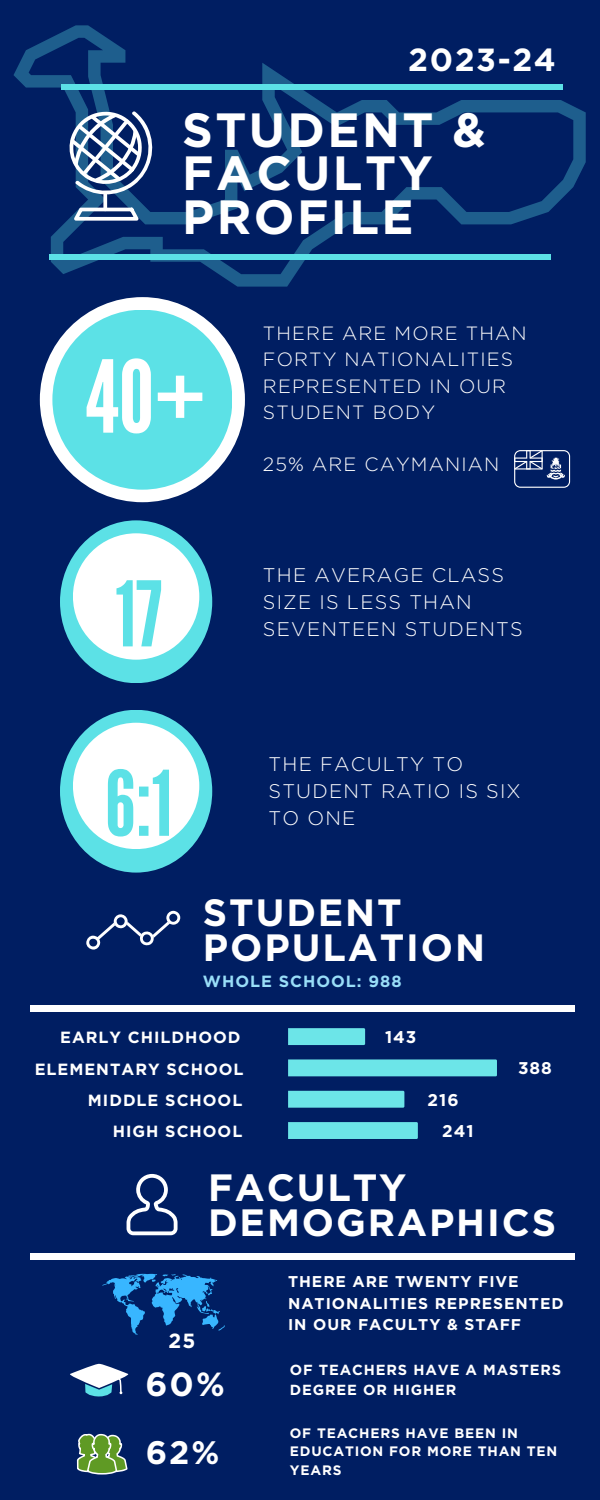
<style>
.page{position:relative;width:600px;height:1500px;background:#001e62}
.page>*{position:absolute;margin:0;border:0;box-sizing:border-box;transform-origin:0 0}
.t1{font:100px "League Gothic";color:#fff}
.t2{font:90px "League Gothic";color:#5ce1e6}
.t3{font:700 48px/43.5px "Gotham";letter-spacing:.05em;color:#fff}
.t4{font:700 38px/34.5px "Gotham";letter-spacing:.05em;color:#fff}
.t5{font:700 33.4px "Gotham";color:#fff}
.t6{font:700 32.5px "Gotham";color:#fff}
.t7{font:700 32px "Gotham";letter-spacing:.05em;color:#fff}
.t8{font:700 20.5px "Gotham";color:#fff}
.t9{font:300 19.7px/27px "Gotham";letter-spacing:.06em;color:#fff}
.t10{font:300 19.2px/26.2px "Gotham";letter-spacing:.06em;color:#fff}
.t11{font:700 17px "Gotham";letter-spacing:.06em;color:#fff}
.t12{font:700 16.2px "Gotham";letter-spacing:.06em;color:#fff}
.t13{font:700 16.2px "Gotham";letter-spacing:.06em;color:#99def8}
.t14{font:700 15.6px/21.8px "Gotham";letter-spacing:.06em;color:#fff}
.t15{font:700 14.6px/20.2px "Gotham";letter-spacing:.06em;color:#fff}
.t16{font:700 13.7px/18.8px "Gotham";letter-spacing:.06em;color:#fff}
</style>
<div class="page">
<div style="left:40px;top:297px;width:205px;height:205px;background:#fff;border-radius:50%"></div>
<svg style="left:13px;top:25px;width:573px;height:261px"></svg>
<svg style="left:70px;top:111px;width:82px;height:110px"></svg>
<svg style="left:127px;top:1174px;width:51px;height:61px"></svg>
<div style="left:52px;top:310px;width:180px;height:180px;background:#5ce1e6;border-radius:50%"></div>
<div style="left:60px;top:520px;width:152px;height:163px;background:#5ce1e6;border-radius:50%"></div>
<div style="left:73px;top:533px;width:126px;height:127px;background:#fff;border-radius:50%"></div>
<div style="left:60px;top:710px;width:152px;height:163px;background:#5ce1e6;border-radius:50%"></div>
<div style="left:73px;top:723px;width:126px;height:126px;background:#fff;border-radius:50%"></div>
<div style="left:49px;top:254px;width:501px;height:5px;background:#5ce1e6"></div>
<div style="left:61px;top:84px;width:502px;height:6px;background:#5ce1e6"></div>
<svg style="left:514px;top:450px;width:56px;height:38px"></svg>
<svg style="left:86px;top:911px;width:94px;height:39px"></svg>
<div style="left:30px;top:1005px;width:544px;height:6px;background:#fff"></div>
<svg style="left:288px;top:1028px;width:77px;height:17px"></svg>
<svg style="left:496px;top:1059px;width:1px;height:17px"></svg>
<div style="left:288px;top:1091px;width:116px;height:17px;background:#6ce5e8"></div>
<svg style="left:288px;top:1122px;width:130px;height:17px;background:#6be3e6"></svg>
<svg style="left:70px;top:1364px;width:59px;height:33px"></svg>
<svg style="left:77px;top:1433px;width:51px;height:42px"></svg>
<svg style="left:102px;top:1274px;width:123px;height:61px"></svg>
<div style="left:30px;top:1253px;width:544px;height:7px;background:#fff"></div>
<p class="t7" style="left:408px;top:41px;width:149px">2023-24</p>
<p class="t3" style="left:182px;top:107px;width:305px">STUDENT &amp;<br>FACULTY<br>PROFILE</p>
<p class="t1" style="left:85px;top:339px;width:122px">40+</p>
<p class="t2" style="left:115px;top:562px;width:48px">17</p>
<p class="t2" style="left:105px;top:752px;width:69px">6:1</p>
<p class="t10" style="left:263px;top:320px;width:265px">THERE ARE MORE THAN<br>FORTY NATIONALITIES<br>REPRESENTED IN OUR<br>STUDENT BODY</p>
<p class="t10" style="left:263px;top:451px;width:238px">25% ARE CAYMANIAN</p>
<p class="t9" style="left:263px;top:561px;width:261px">THE AVERAGE CLASS<br>SIZE IS LESS THAN<br>SEVENTEEN STUDENTS</p>
<p class="t9" style="left:269px;top:750px;width:254px">THE FACULTY TO<br>STUDENT RATIO IS SIX<br>TO ONE</p>
<p class="t4" style="left:203px;top:895px;width:284px">STUDENT<br>POPULATION</p>
<p class="t13" style="left:203px;top:972px;width:200px">WHOLE SCHOOL: 988</p>
<p class="t12" style="left:60px;top:1028px;width:182px">EARLY CHILDHOOD</p>
<p class="t11" style="left:385px;top:1027px;width:33px">143</p>
<p class="t12" style="left:35px;top:1059px;width:210px">ELEMENTARY SCHOOL</p>
<p class="t11" style="left:518px;top:1059px;width:35px">388</p>
<p class="t12" style="left:88px;top:1091px;width:156px">MIDDLE SCHOOL</p>
<p class="t12" style="left:113px;top:1122px;width:131px">HIGH SCHOOL</p>
<p class="t11" style="left:428px;top:1090px;width:32px">216</p>
<p class="t11" style="left:442px;top:1122px;width:33px">241</p>
<p class="t4" style="left:208px;top:1170px;width:349px">FACULTY<br>DEMOGRAPHICS</p>
<p class="t8" style="left:169px;top:1329px;width:28px">25</p>
<p class="t5" style="left:146px;top:1365px;width:81px">60%</p>
<p class="t6" style="left:146px;top:1434px;width:75px">62%</p>
<p class="t14" style="left:288px;top:1270px;width:277px">THERE ARE TWENTY FIVE<br>NATIONALITIES REPRESENTED<br>IN OUR FACULTY &amp; STAFF</p>
<p class="t15" style="left:290px;top:1359px;width:273px">OF TEACHERS HAVE A MASTERS<br>DEGREE OR HIGHER</p>
<p class="t16" style="left:290px;top:1423px;width:269px">OF TEACHERS HAVE BEEN IN<br>EDUCATION FOR MORE THAN TEN<br>YEARS</p>
</div>
